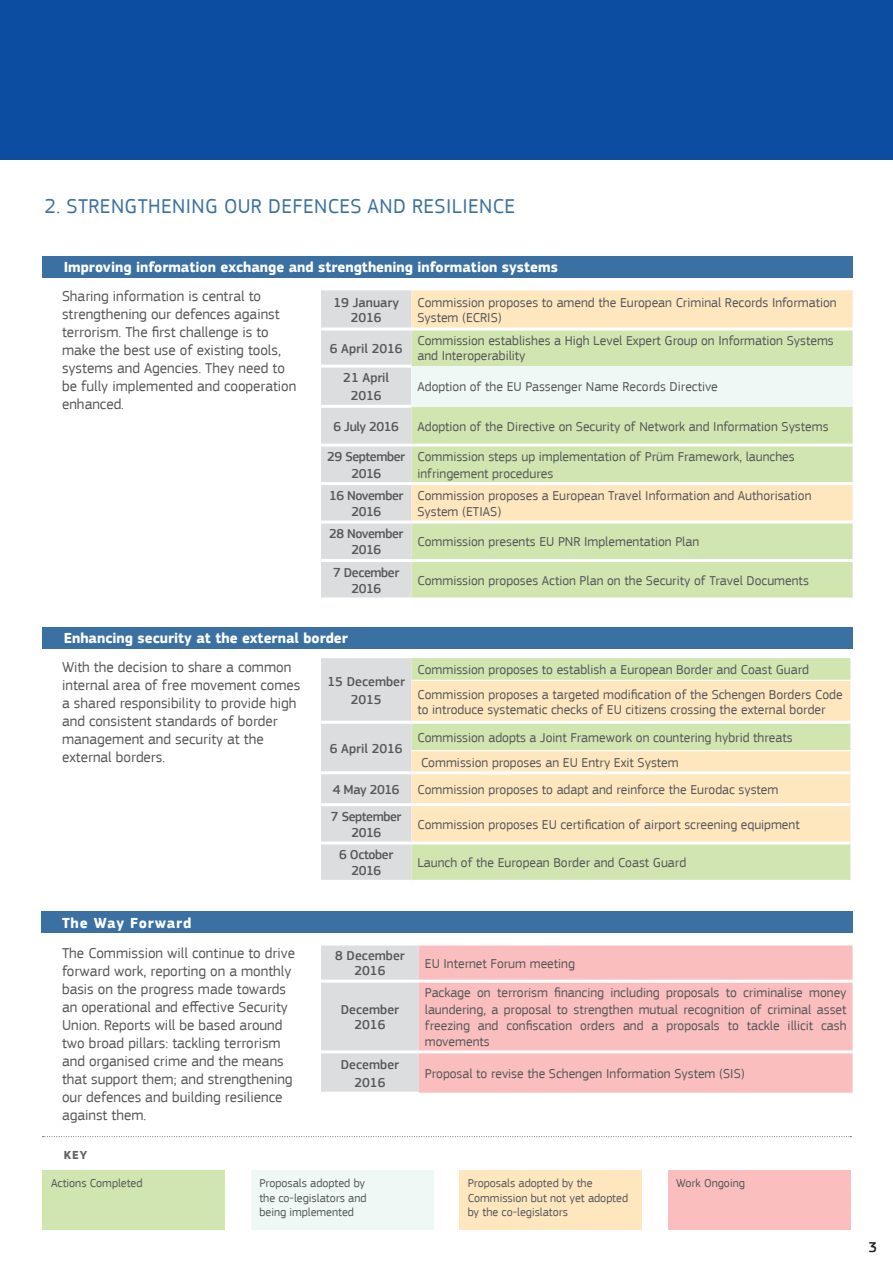
<style>
.page{position:relative;width:893px;height:1263px;background:#fff}
.page>*{position:absolute;margin:0;border:0;box-sizing:border-box;transform-origin:0 0}
.t1{font:21px "EC Square Sans Pro";letter-spacing:.02em;color:#3a71a2}
.t2{font:15px/18px "EC Square Sans Pro";color:#57585a}
.t3{font:700 15px "EC Square Sans Pro";color:#fff}
.t4{font:700 15px "EC Square Sans Pro";letter-spacing:.05em;color:#fff}
.t5{font:500 15px "EC Square Sans Pro";color:#231f20}
.t6{font:13.5px/16.2px "EC Square Sans Pro";color:#57585a}
.t7{font:500 13.5px/16.2px "EC Square Sans Pro";letter-spacing:-.03em;color:#57585a;text-align:center}
.t8{font:500 13.5px/15px "EC Square Sans Pro";color:#57585a;text-align:center}
.t9{font:12px/14.4px "EC Square Sans Pro";color:#57585a;text-align:justify}
.t10{font:700 12px "EC Square Sans Pro";color:#636366}
</style>
<div class="page">
<div style="left:0;top:0;width:893px;height:160px;background:#0d4da1"></div>
<div style="left:41px;top:912px;width:812px;height:21px;background:#3a71a2"></div>
<div style="left:321px;top:945px;width:98px;height:147px;background:#dcdddf"></div>
<div style="left:419px;top:945px;width:434px;height:148px;background:#f9bebd"></div>
<hr style="left:321px;top:980px;width:98px;height:3px;background:#fff">
<hr style="left:419px;top:980px;width:434px;height:3px;background:#fff">
<hr style="left:321px;top:1050px;width:98px;height:3px;background:#fff">
<hr style="left:419px;top:1050px;width:434px;height:3px;background:#fff">
<div style="left:43px;top:1170px;width:182px;height:59px;background:#d0e5b0"></div>
<div style="left:251px;top:1170px;width:183px;height:59px;background:#eff8f4"></div>
<div style="left:459px;top:1170px;width:183px;height:59px;background:#fee7bf"></div>
<div style="left:668px;top:1170px;width:182px;height:59px;background:#f9bebd"></div>
<svg style="left:43px;top:1136px;width:808px;height:1px"></svg>
<div style="left:321px;top:658px;width:90px;height:222px;background:#dcdddf"></div>
<svg style="left:411px;top:658px;width:439px;height:222px;fill:#d0e5b0"></svg>
<svg style="left:411px;top:681px;width:439px;height:160px;fill:#fee7bf"></svg>
<hr style="left:321px;top:771px;width:90px;height:3px;background:#fff">
<hr style="left:321px;top:803px;width:90px;height:3px;background:#fff">
<hr style="left:321px;top:841px;width:90px;height:3px;background:#fff">
<hr style="left:321px;top:721px;width:90px;height:3px;background:#fff">
<hr style="left:411px;top:803px;width:439px;height:3px;background:#fff">
<hr style="left:411px;top:721px;width:439px;height:3px;background:#fff">
<hr style="left:411px;top:771px;width:439px;height:3px;background:#fff">
<hr style="left:411px;top:680px;width:439px;height:1px;background:#fff">
<hr style="left:411px;top:750px;width:439px;height:1px;background:#fff">
<hr style="left:411px;top:841px;width:439px;height:3px;background:#fff">
<div style="left:43px;top:256px;width:810px;height:21px;background:#3a71a2"></div>
<div style="left:43px;top:627px;width:810px;height:21px;background:#3a71a2"></div>
<div style="left:321px;top:290px;width:90px;height:307px;background:#dcdddf"></div>
<div style="left:411px;top:290px;width:442px;height:37px;background:#fee7bf"></div>
<svg style="left:411px;top:330px;width:442px;height:267px;fill:#d0e5b0"></svg>
<div style="left:411px;top:366px;width:442px;height:40px;background:#eff8f4"></div>
<hr style="left:321px;top:327px;width:90px;height:3px;background:#fff">
<hr style="left:321px;top:365px;width:90px;height:3px;background:#fff">
<hr style="left:321px;top:405px;width:90px;height:3px;background:#fff">
<hr style="left:321px;top:444px;width:90px;height:3px;background:#fff">
<hr style="left:321px;top:482px;width:90px;height:3px;background:#fff">
<hr style="left:321px;top:521px;width:90px;height:3px;background:#fff">
<hr style="left:321px;top:559px;width:90px;height:3px;background:#fff">
<hr style="left:411px;top:444px;width:442px;height:3px;background:#fff">
<hr style="left:411px;top:482px;width:442px;height:3px;background:#fff">
<hr style="left:411px;top:521px;width:442px;height:3px;background:#fff">
<hr style="left:411px;top:559px;width:442px;height:3px;background:#fff">
<p class="t1" style="left:45px;top:194px;width:472px">2. STRENGTHENING OUR DEFENCES AND RESILIENCE</p>
<p class="t3" style="left:64px;top:258px;width:496px">Improving information exchange and strengthening information systems</p>
<p class="t2" style="left:62px;top:287px;width:236px">Sharing information is central to strengthening our defences against terrorism. The first challenge is to make the best use of existing tools, systems and Agencies. They need to be fully implemented and cooperation enhanced.</p>
<p class="t8" style="left:333px;top:295px;width:67px">19 January<br>2016</p>
<p class="t6" style="left:417px;top:295px;width:421px;line-height:15px">Commission proposes to amend the European Criminal Records Information<br>System (ECRIS)</p>
<p class="t8" style="left:330px;top:341px;width:75px">6 April 2016</p>
<p class="t6" style="left:417px;top:333px;width:418px;line-height:15px">Commission establishes a High Level Expert Group on Information Systems and Interoperability</p>
<p class="t8" style="left:343px;top:369px;width:47px;line-height:18px">21 April<br>2016</p>
<p class="t6" style="left:417px;top:379px;width:302px">Adoption of the EU Passenger Name Records Directive</p>
<p class="t7" style="left:333px;top:418px;width:67px">6 July 2016</p>
<p class="t6" style="left:417px;top:418px;width:413px">Adoption of the Directive on Security of Network and Information Systems</p>
<p class="t7" style="left:327px;top:449px;width:79px">29 September<br>2016</p>
<p class="t6" style="left:417px;top:449px;width:379px">Commission steps up implementation of Prüm Framework, launches infringement procedures</p>
<p class="t7" style="left:329px;top:487px;width:76px">16 November<br>2016</p>
<p class="t6" style="left:417px;top:487px;width:396px">Commission proposes a European Travel Information and Authorisation<br>System (ETIAS)</p>
<p class="t7" style="left:329px;top:526px;width:76px">28 November<br>2016</p>
<p class="t6" style="left:417px;top:534px;width:283px">Commission presents EU PNR Implementation Plan</p>
<p class="t7" style="left:333px;top:564px;width:68px">7 December<br>2016</p>
<p class="t6" style="left:417px;top:572px;width:393px">Commission proposes Action Plan on the Security of Travel Documents</p>
<p class="t3" style="left:64px;top:629px;width:286px">Enhancing security at the external border</p>
<p class="t2" style="left:62px;top:658px;width:240px">With the decision to share a common internal area of free movement comes a shared responsibility to provide high and consistent standards of border management and security at the external borders.</p>
<p class="t8" style="left:327px;top:673px;width:79px;line-height:18px">15 December<br>2015</p>
<p class="t8" style="left:330px;top:741px;width:75px">6 April 2016</p>
<p class="t6" style="left:417px;top:662px;width:393px">Commission proposes to establish a European Border and Coast Guard</p>
<p class="t6" style="left:417px;top:687px;width:427px;line-height:15px">Commission proposes a targeted modification of the Schengen Borders Code to introduce systematic checks of EU citizens crossing the external border</p>
<p class="t6" style="left:417px;top:729px;width:377px">Commission adopts a Joint Framework on countering hybrid threats</p>
<p class="t6" style="left:421px;top:754px;width:259px">Commission proposes an EU Entry Exit System</p>
<p class="t4" style="left:62px;top:914px;width:131px">The Way Forward</p>
<p class="t7" style="left:333px;top:781px;width:68px">4 May 2016</p>
<p class="t6" style="left:417px;top:781px;width:363px">Commission proposes to adapt and reinforce the Eurodac system</p>
<p class="t7" style="left:331px;top:808px;width:72px">7 September<br>2016</p>
<p class="t6" style="left:417px;top:816px;width:384px">Commission proposes EU certification of airport screening equipment</p>
<p class="t7" style="left:339px;top:847px;width:56px">6 October<br>2016</p>
<p class="t6" style="left:417px;top:855px;width:270px">Launch of the European Border and Coast Guard</p>
<p class="t2" style="left:62px;top:944px;width:234px">The Commission will continue to drive forward work, reporting on a monthly basis on the progress made towards an operational and effective Security Union. Reports will be based around two broad pillars: tackling terrorism and organised crime and the means that support them; and strengthening our defences and building resilience against them.</p>
<p class="t10" style="left:64px;top:1147px;width:25px">KEY</p>
<p class="t9" style="left:51px;top:1176px;width:93px">Actions Completed</p>
<p class="t9" style="left:259px;top:1176px;width:109px">Proposals adopted by the co-legislators and being implemented</p>
<p class="t9" style="left:468px;top:1176px;width:162px;text-align:left">Proposals adopted by the<br>Commission but not yet adopted by the co-legislators</p>
<p class="t9" style="left:676px;top:1176px;width:70px">Work Ongoing</p>
<p class="t8" style="left:335px;top:948px;width:71px">8 December<br>2016</p>
<p class="t6" style="left:425px;top:955px;width:152px">EU Internet Forum meeting</p>
<p class="t8" style="left:341px;top:1002px;width:60px">December<br>2016</p>
<p class="t6" style="left:425px;top:985px;width:423px;text-align:justify">Package on terrorism financing including proposals to criminalise money laundering, a proposal to strengthen mutual recognition of criminal asset freezing and confiscation orders and a proposals to tackle illicit cash movements</p>
<p class="t8" style="left:341px;top:1055px;width:60px;line-height:18px">December<br>2016</p>
<p class="t6" style="left:425px;top:1065px;width:321px">Proposal to revise the Schengen Information System (SIS)</p>
<p class="t5" style="left:868px;top:1238px;width:10px">3</p>
</div>
